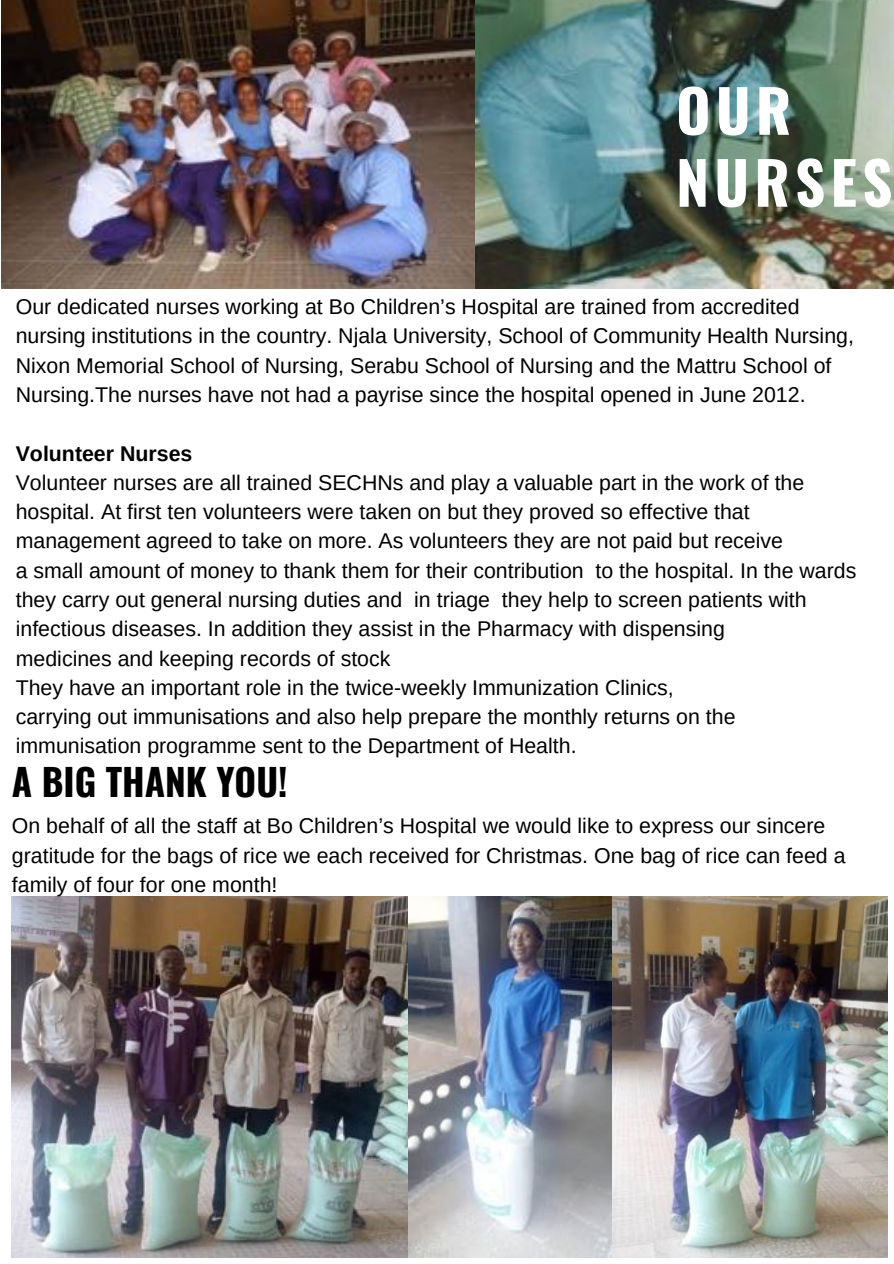
<style>
.page{position:relative;width:894px;height:1264px;background:#fff}
.page>*{position:absolute;margin:0;border:0;box-sizing:border-box;transform-origin:0 0}
.t1{font:700 58.8px/71.8px "Oswald";letter-spacing:.09em;color:#fff}
.t2{font:700 37.05px "Oswald";color:#000}
.t3{font:21.3px/29.2px "Arimo";color:#000}
.t4{font:700 21.3px "Arimo";color:#000}
</style>
<div class="page">
<img style="left:474px;top:0;width:419px;height:288px">
<img style="left:2px;top:0;width:472px;height:288px">
<img style="left:12px;top:896px;width:564px;height:361px">
<img style="left:576px;top:896px;width:311px;height:361px">
<h1 class="t1" style="left:676px;top:72px;width:218px">OUR<br>NURSES</h1>
<p class="t3" style="left:16px;top:292px;width:839px">Our dedicated nurses working at Bo Children’s Hospital are trained from accredited nursing institutions in the country. Njala University, School of Community Health Nursing, Nixon Memorial School of Nursing, Serabu School of Nursing and the Mattru School of Nursing.The nurses have not had a payrise since the hospital opened in June 2012.</p>
<p class="t4" style="left:16px;top:441px;width:178px">Volunteer Nurses</p>
<p class="t3" style="left:16px;top:468px;width:842px">Volunteer nurses are all trained SECHNs and play a valuable part in the work of the hospital. At first ten volunteers were taken on but they proved so effective that management agreed to take on more. As volunteers they are not paid but receive<br>a small amount of money to thank them for their contribution to the hospital. In the wards they carry out general nursing duties and in triage they help to screen patients with infectious diseases. In addition they assist in the Pharmacy with dispensing<br>medicines and keeping records of stock<br>They have an important role in the twice-weekly Immunization Clinics,<br>carrying out immunisations and also help prepare the monthly returns on the immunisation programme sent to the Department of Health.</p>
<h2 class="t2" style="left:12px;top:752px;width:277px">A BIG THANK YOU!</h2>
<p class="t3" style="left:12px;top:811px;width:834px">On behalf of all the staff at Bo Children’s Hospital we would like to express our sincere gratitude for the bags of rice we each received for Christmas. One bag of rice can feed a family of four for one month!</p>
</div>
